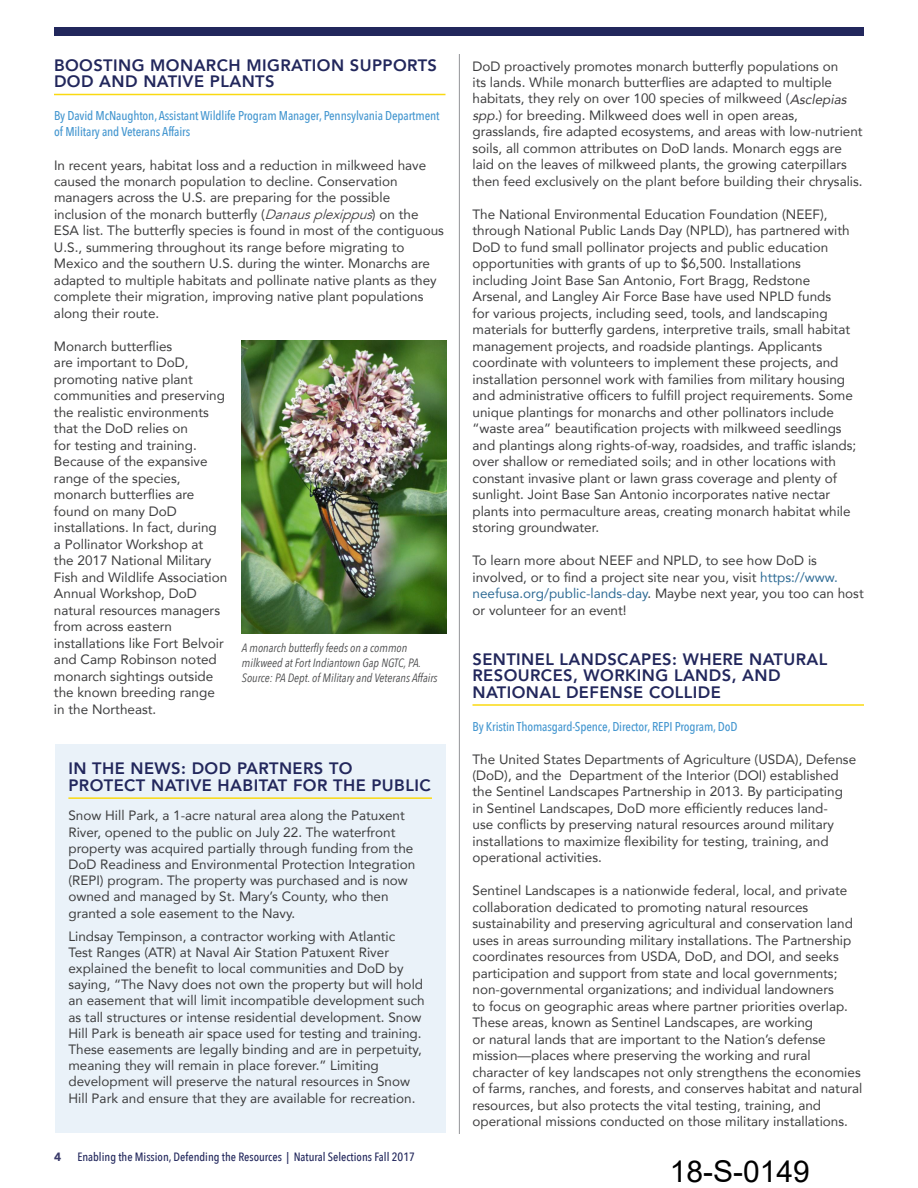
<style>
.page{position:relative;width:918px;height:1188px;background:#fff}
.page>*{position:absolute;margin:0;border:0;box-sizing:border-box;transform-origin:0 0}
.t1{font:30px "Arial";color:#000}
._01_Heading{font:800 16.5px/16.5px "Avenir";letter-spacing:.025em;color:#22275c}
._01_Heading_1_col{font:800 16.5px/16.5px "Avenir";letter-spacing:.025em;color:#22275c}
._03_Body{font:13.5px/16.5px "Avenir";color:#3e3e3f}
._03_Author{font:500 12.75px/16.5px "Avenir Next Condensed";letter-spacing:-.01em;color:#4597d0}
._07_Caption{font:italic 12px/15px "Avenir Next Condensed";color:#4b4c4d}
.t2{font:500 12px "Avenir Next Condensed";color:#22275c}
.t3{font:900 12px "Avenir";color:#3b3c6b}
.s1{font-style:italic;color:#413f41}
.s2{color:#2e6b95}
</style>
<div class="page">
<div style="left:54px;top:27px;width:810px;height:9px;background:#22275c"></div>
<hr style="left:54px;top:94px;width:392px;height:1px;background:#fad910">
<hr style="left:472px;top:704px;width:392px;height:2px;background:#fad910">
<img style="left:242px;top:341px;width:204px;height:292px">
<div style="left:55px;top:744px;width:391px;height:388px;background:#eaf2f9"></div>
<hr style="left:68px;top:797px;width:364px;height:2px;background:#fad910">
<hr style="left:459px;top:54px;width:1px;height:1080px;background:#939598">
<p class="_01_Heading" style="left:54px;top:55px;width:385px">BOOSTING MONARCH MIGRATION SUPPORTS<br>DOD AND NATIVE PLANTS</p>
<p class="_03_Author" style="left:54px;top:107px;width:387px">By David McNaughton, Assistant Wildlife Program Manager, Pennsylvania Department of Military and Veterans Affairs</p>
<p class="_03_Body" style="left:54px;top:156px;width:392px">In recent years, habitat loss and a reduction in milkweed have caused the monarch population to decline. Conservation managers across the U.S. are preparing for the possible inclusion of the monarch butterfly (<span class="s1">Danaus plexippus</span>) on the ESA list. The butterfly species is found in most of the contiguous U.S., summering throughout its range before migrating to Mexico and the southern U.S. during the winter. Monarchs are adapted to multiple habitats and pollinate native plants as they complete their migration, improving native plant populations along their route.</p>
<p class="_03_Body" style="left:54px;top:338px;width:175px">Monarch butterflies<br>are important to DoD, promoting native plant communities and preserving the realistic environments that the DoD relies on<br>for testing and training.<br>Because of the expansive range of the species, monarch butterflies are found on many DoD installations. In fact, during<br>a Pollinator Workshop at<br>the 2017 National Military<br>Fish and Wildlife Association<br>Annual Workshop, DoD natural resources managers from across eastern installations like Fort Belvoir and Camp Robinson noted monarch sightings outside the known breeding range in the Northeast.</p>
<p class="_07_Caption" style="left:242px;top:641px;width:197px">A monarch butterfly feeds on a common milkweed at Fort Indiantown Gap NGTC, PA.<br>Source: PA Dept. of Military and Veterans Affairs</p>
<p class="_01_Heading_1_col" style="left:68px;top:759px;width:364px">IN THE NEWS: DOD PARTNERS TO<br>PROTECT NATIVE HABITAT FOR THE PUBLIC</p>
<p class="_03_Body" style="left:68px;top:807px;width:348px">Snow Hill Park, a 1-acre natural area along the Patuxent River, opened to the public on July 22. The waterfront property was acquired partially through funding from the DoD Readiness and Environmental Protection Integration (REPI) program. The property was purchased and is now owned and managed by St. Mary’s County, who then granted a sole easement to the Navy.</p>
<p class="_03_Body" style="left:68px;top:927px;width:358px">Lindsay Tempinson, a contractor working with Atlantic<br>Test Ranges (ATR) at Naval Air Station Patuxent River explained the benefit to local communities and DoD by saying, “The Navy does not own the property but will hold an easement that will limit incompatible development such as tall structures or intense residential development. Snow Hill Park is beneath air space used for testing and training.<br>These easements are legally binding and are in perpetuity, meaning they will remain in place forever.” Limiting development will preserve the natural resources in Snow Hill Park and ensure that they are available for recreation.</p>
<p class="t3" style="left:54px;top:1147px;width:9px">4</p>
<p class="t2" style="left:77px;top:1150px;width:339px">Enabling the Mission, Defending the Resources | Natural Selections Fall 2017</p>
<p class="_03_Body" style="left:472px;top:57px;width:392px">DoD proactively promotes monarch butterfly populations on<br>its lands. While monarch butterflies are adapted to multiple habitats, they rely on over 100 species of milkweed (<span class="s1">Asclepias spp.</span>) for breeding. Milkweed does well in open areas, grasslands, fire adapted ecosystems, and areas with low-nutrient soils, all common attributes on DoD lands. Monarch eggs are laid on the leaves of milkweed plants, the growing caterpillars then feed exclusively on the plant before building their chrysalis.</p>
<p class="_03_Body" style="left:472px;top:206px;width:385px">The National Environmental Education Foundation (NEEF), through National Public Lands Day (NPLD), has partnered with DoD to fund small pollinator projects and public education opportunities with grants of up to $6,500. Installations including Joint Base San Antonio, Fort Bragg, Redstone Arsenal, and Langley Air Force Base have used NPLD funds<br>for various projects, including seed, tools, and landscaping materials for butterfly gardens, interpretive trails, small habitat management projects, and roadside plantings. Applicants coordinate with volunteers to implement these projects, and installation personnel work with families from military housing and administrative officers to fulfill project requirements. Some unique plantings for monarchs and other pollinators include “waste area” beautification projects with milkweed seedlings and plantings along rights-of-way, roadsides, and traffic islands; over shallow or remediated soils; and in other locations with constant invasive plant or lawn grass coverage and plenty of sunlight. Joint Base San Antonio incorporates native nectar plants into permaculture areas, creating monarch habitat while storing groundwater.</p>
<p class="_03_Body" style="left:472px;top:552px;width:393px">To learn more about NEEF and NPLD, to see how DoD is involved, or to find a project site near you, visit <span class="s2">https://www. neefusa.org/public-lands-day</span>. Maybe next year, you too can host or volunteer for an event!</p>
<p class="_01_Heading" style="left:472px;top:649px;width:356px">SENTINEL LANDSCAPES: WHERE NATURAL<br>RESOURCES, WORKING LANDS, AND<br>NATIONAL DEFENSE COLLIDE</p>
<p class="_03_Author" style="left:472px;top:718px;width:267px">By Kristin Thomasgard-Spence, Director, REPI Program, DoD</p>
<p class="_03_Body" style="left:472px;top:750px;width:385px">The United States Departments of Agriculture (USDA), Defense (DoD), and the Department of the Interior (DOI) established the Sentinel Landscapes Partnership in 2013. By participating in Sentinel Landscapes, DoD more efficiently reduces land-<br>use conflicts by preserving natural resources around military installations to maximize flexibility for testing, training, and operational activities.</p>
<p class="_03_Body" style="left:472px;top:882px;width:392px">Sentinel Landscapes is a nationwide federal, local, and private collaboration dedicated to promoting natural resources sustainability and preserving agricultural and conservation land uses in areas surrounding military installations. The Partnership coordinates resources from USDA, DoD, and DOI, and seeks participation and support from state and local governments; non-governmental organizations; and individual landowners<br>to focus on geographic areas where partner priorities overlap.<br>These areas, known as Sentinel Landscapes, are working<br>or natural lands that are important to the Nation’s defense mission—places where preserving the working and rural character of key landscapes not only strengthens the economies of farms, ranches, and forests, and conserves habitat and natural resources, but also protects the vital testing, training, and operational missions conducted on those military installations.</p>
<h1 class="t1" style="left:670px;top:1151px;width:142px">18-S-0149</h1>
</div>
